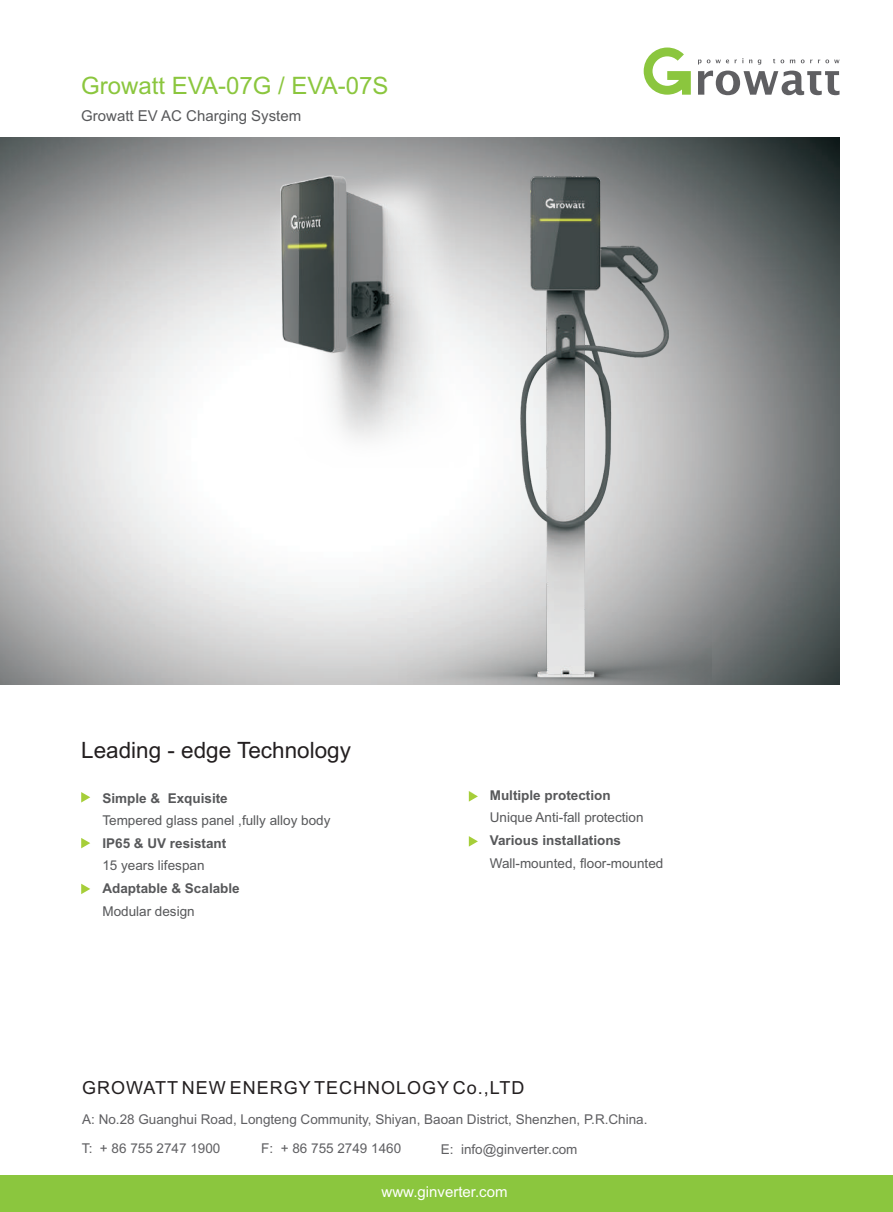
<style>
.page{position:relative;width:893px;height:1212px;background:#fff}
.page>*{position:absolute;margin:0;border:0;box-sizing:border-box;transform-origin:0 0}
.t1{font:24px "Arial";color:#8bc63e}
.t2{font:22.5px "Arial";color:#231f20}
.t3{font:18px "Arial";letter-spacing:.055em;color:#231f20}
.t4{font:15px "Arial";color:#57585a}
.t5{font:15px "Arial";color:#fff}
.t6{font:13.5px/29.2px "Arial";color:#5f5f62}
.t7{font:13.5px "Arial";color:#57585a}
.t8{font:700 13.5px "Arial";color:#57585a}
</style>
<div class="page">
<svg style="left:698px;top:60px;width:3px;height:5px"></svg>
<svg style="left:707px;top:60px;width:22px;height:3px"></svg>
<svg style="left:758px;top:60px;width:3px;height:5px"></svg>
<svg style="left:773px;top:59px;width:11px;height:4px"></svg>
<svg style="left:801px;top:60px;width:11px;height:3px"></svg>
<svg style="left:818px;top:60px;width:21px;height:3px"></svg>
<svg style="left:698px;top:71px;width:141px;height:24px"></svg>
<svg style="left:644px;top:48px;width:47px;height:47px"></svg>
<div style="left:0;top:1175px;width:893px;height:37px;background:#8bc63e"></div>
<svg style="left:81px;top:792px;width:9px;height:10px"></svg>
<svg style="left:81px;top:838px;width:9px;height:10px"></svg>
<svg style="left:81px;top:884px;width:9px;height:10px"></svg>
<svg style="left:469px;top:791px;width:9px;height:11px"></svg>
<svg style="left:469px;top:836px;width:9px;height:10px"></svg>
<img style="left:0;top:138px;width:840px;height:547px">
<img style="left:183px;top:162px;width:332px;height:305px">
<img style="left:398px;top:167px;width:314px;height:518px">
<h1 class="t1" style="left:81px;top:76px;width:309px">Growatt EVA-07G / EVA-07S</h1>
<p class="t4" style="left:81px;top:110px;width:222px">Growatt EV AC Charging System</p>
<h2 class="t2" style="left:81px;top:741px;width:271px">Leading - edge Technology</h2>
<p class="t8" style="left:102px;top:793px;width:127px">Simple &amp; Exquisite</p>
<p class="t7" style="left:102px;top:815px;width:230px">Tempered glass panel ,fully alloy body</p>
<p class="t8" style="left:102px;top:838px;width:125px">IP65 &amp; UV resistant</p>
<p class="t7" style="left:102px;top:861px;width:104px">15 years lifespan</p>
<p class="t8" style="left:102px;top:883px;width:139px">Adaptable &amp; Scalable</p>
<p class="t7" style="left:102px;top:906px;width:94px">Modular design</p>
<p class="t8" style="left:490px;top:790px;width:122px">Multiple protection</p>
<p class="t7" style="left:490px;top:812px;width:155px">Unique Anti-fall protection</p>
<p class="t8" style="left:490px;top:835px;width:133px">Various installations</p>
<p class="t7" style="left:490px;top:858px;width:175px">Wall-mounted, floor-mounted</p>
<h3 class="t3" style="left:82px;top:1081px;width:444px">GROWATT NEW ENERGY TECHNOLOGY Co.,LTD</h3>
<p class="t6" style="left:82px;top:1106px;width:567px">A: No.28 Guanghui Road, Longteng Community, Shiyan, Baoan District, Shenzhen, P.R.China.<br>T: + 86 755 2747 1900</p>
<p class="t6" style="left:261px;top:1135px;width:141px">F: + 86 755 2749 1460</p>
<p class="t6" style="left:441px;top:1136px;width:138px">E: info@ginverter.com</p>
<p class="t5" style="left:382px;top:1186px;width:127px">www.ginverter.com</p>
</div>
